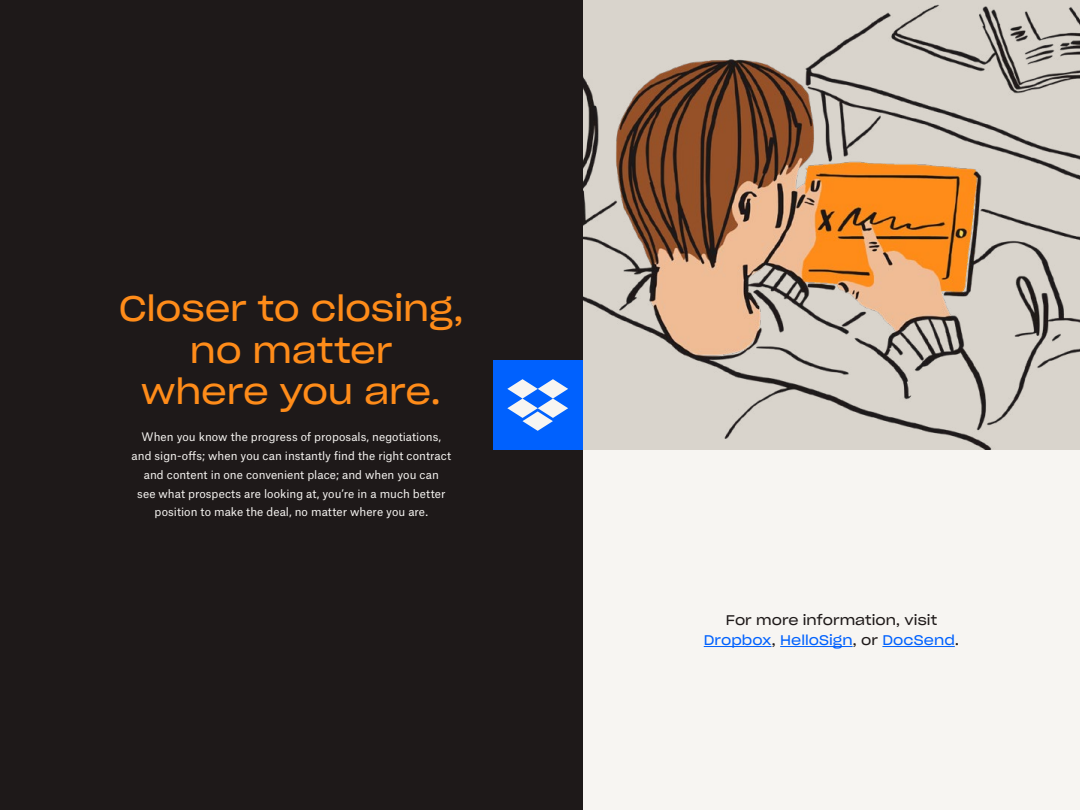
<style>
.page{position:relative;width:1080px;height:810px;background:#f7f5f2}
.page>*{position:absolute;margin:0;border:0;box-sizing:border-box;transform-origin:0 0}
.Headline_Graphite{font:35px/41.2px "Sharp Grotesk Book 22";letter-spacing:-.01em;color:#ff8c19;text-align:center}
.Intro___Subhead{font:13.75px/20px "Sharp Grotesk Book 22";color:#1e1919;text-align:center}
.Body{font:11.25px/18.8px "Atlas Grotesk";color:#f7f5f2;text-align:center}
.s1{color:#0061fe}
</style>
<div class="page">
<hr style="left:704px;top:646px;width:68px;height:1px;background:#0061fe">
<hr style="left:780px;top:646px;width:73px;height:1px;background:#0061fe">
<hr style="left:882px;top:646px;width:73px;height:1px;background:#0061fe">
<img style="left:583px;top:0;width:497px;height:450px">
<div style="left:0;top:0;width:583px;height:810px;background:#1e1919"></div>
<div style="left:493px;top:360px;width:90px;height:90px;background:#0061fe"></div>
<svg style="left:507px;top:379px;width:61px;height:52px"></svg>
<h2 class="Headline_Graphite" style="left:119px;top:287px;width:347px">Closer to closing, no matter<br>where you are.</h2>
<p class="Body" style="left:132px;top:427px;width:321px">When you know the progress of proposals, negotiations, and sign-offs; when you can instantly find the right contract and content in one convenient place; and when you can<br>see what prospects are looking at, you’re in a much better position to make the deal, no matter where you are.</p>
<h3 class="Intro___Subhead" style="left:704px;top:610px;width:257px">For more information, visit<br><span class="s1">Dropbox</span>, <span class="s1">HelloSign</span>, or <span class="s1">DocSend</span>.</h3>
</div>
